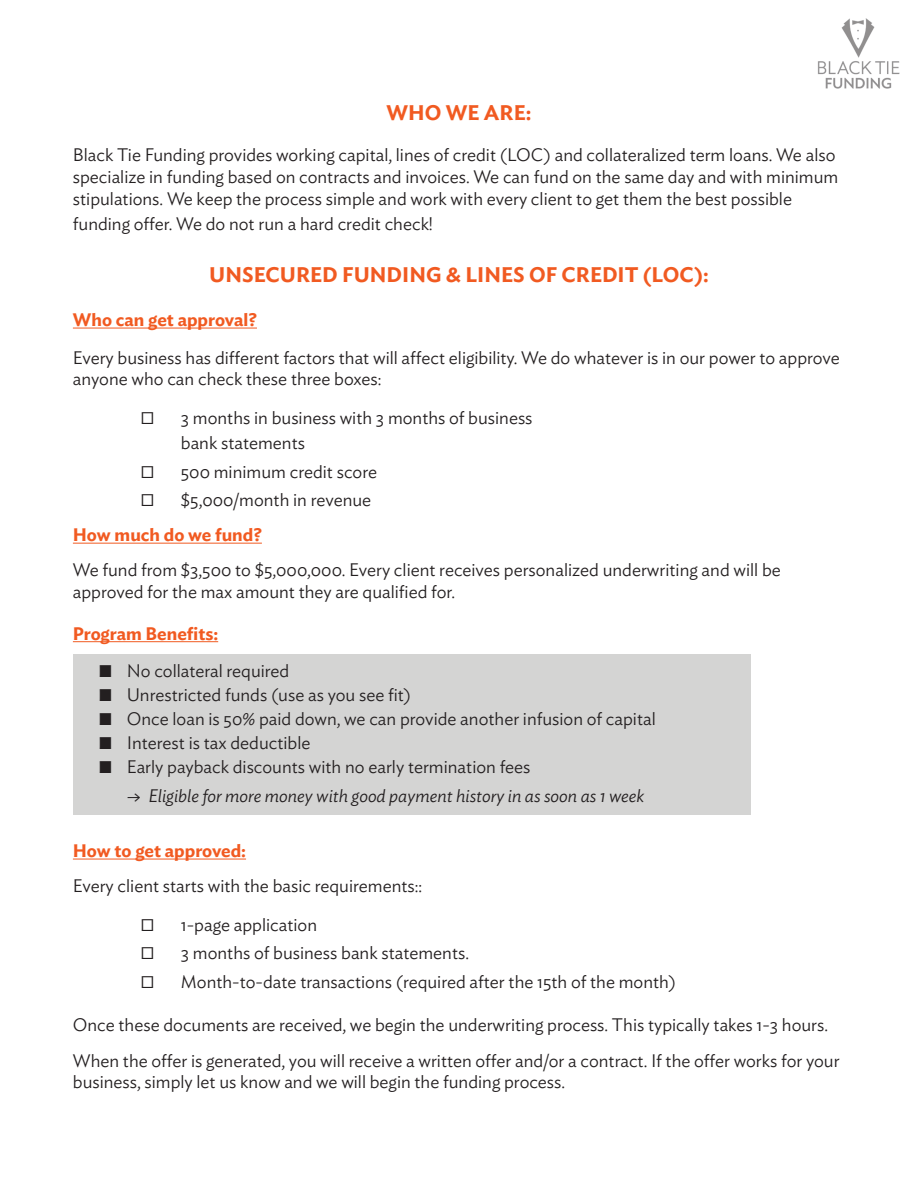
<style>
.page{position:relative;width:918px;height:1188px;background:#fff}
.page>*{position:absolute;margin:0;border:0;box-sizing:border-box;transform-origin:0 0}
.t1{font:600 21px "Ideal Sans";color:#f15a21}
.t2{font:300 18px/21.6px "Ideal Sans";color:#231f20}
.t3{font:600 18px "Ideal Sans";color:#f15a21}
.t4{font:italic 300 18px "Ideal Sans";color:#231f20}
.s1{font-style:normal}
</style>
<div class="page">
<div style="left:73px;top:654px;width:678px;height:161px;background:#d4d4d3"></div>
<hr style="left:73px;top:328px;width:184px;height:1px;background:#f15a21">
<hr style="left:73px;top:543px;width:189px;height:1px;background:#f15a21">
<hr style="left:73px;top:641px;width:145px;height:1px;background:#f15a21">
<hr style="left:73px;top:859px;width:173px;height:1px;background:#f15a21">
<img style="left:817px;top:18px;width:83px;height:71px">
<p class="t1" style="left:387px;top:96px;width:146px">WHO WE ARE:</p>
<p class="t2" style="left:73px;top:143px;width:767px">Black Tie Funding provides working capital, lines of credit (LOC) and collateralized term loans. We also specialize in funding based on contracts and invoices. We can fund on the same day and with minimum stipulations. We keep the process simple and work with every client to get them the best possible</p>
<p class="t2" style="left:73px;top:211px;width:362px">funding offer. We do not run a hard credit check!</p>
<p class="t1" style="left:209px;top:258px;width:501px">UNSECURED FUNDING &amp; LINES OF CREDIT (LOC):</p>
<p class="t3" style="left:73px;top:306px;width:186px">Who can get approval?</p>
<p class="t2" style="left:73px;top:345px;width:768px">Every business has different factors that will affect eligibility. We do whatever is in our power to approve anyone who can check these three boxes:</p>
<p class="t2" style="left:181px;top:404px;width:353px;line-height:25.2px;text-indent:-40px">• 3 months in business with 3 months of business bank statements</p>
<p class="t2" style="left:140px;top:459px;width:238px">• 500 minimum credit score</p>
<p class="t2" style="left:140px;top:488px;width:232px">• $5,000/month in revenue</p>
<p class="t3" style="left:73px;top:521px;width:191px">How much do we fund?</p>
<p class="t2" style="left:73px;top:558px;width:709px">We fund from $3,500 to $5,000,000. Every client receives personalized underwriting and will be approved for the max amount they are qualified for.</p>
<p class="t3" style="left:73px;top:619px;width:147px">Program Benefits:</p>
<p class="t2" style="left:98px;top:659px;width:193px">• No collateral required</p>
<p class="t2" style="left:98px;top:683px;width:314px">• Unrestricted funds (use as you see fit)</p>
<p class="t2" style="left:98px;top:707px;width:559px">• Once loan is 50% paid down, we can provide another infusion of capital</p>
<p class="t2" style="left:98px;top:731px;width:214px">• Interest is tax deductible</p>
<p class="t2" style="left:98px;top:755px;width:434px">• Early payback discounts with no early termination fees</p>
<p class="t4" style="left:127px;top:782px;width:519px"><span class="s1">•</span> Eligible for more money with good payment history in as soon as 1 week</p>
<p class="t3" style="left:73px;top:837px;width:175px">How to get approved:</p>
<p class="t2" style="left:73px;top:874px;width:351px">Every client starts with the basic requirements::</p>
<p class="t2" style="left:140px;top:912px;width:178px">• 1-page application</p>
<p class="t2" style="left:140px;top:941px;width:330px">• 3 months of business bank statements.</p>
<p class="t2" style="left:140px;top:969px;width:537px">• Month-to-date transactions (required after the 15th of the month)</p>
<p class="t2" style="left:73px;top:1006px;width:768px;line-height:35.1px">Once these documents are received, we begin the underwriting process. This typically takes 1-3 hours.<br>When the offer is generated, you will receive a written offer and/or a contract. If the offer works for your</p>
<p class="t2" style="left:73px;top:1070px;width:494px">business, simply let us know and we will begin the funding process.</p>
</div>
